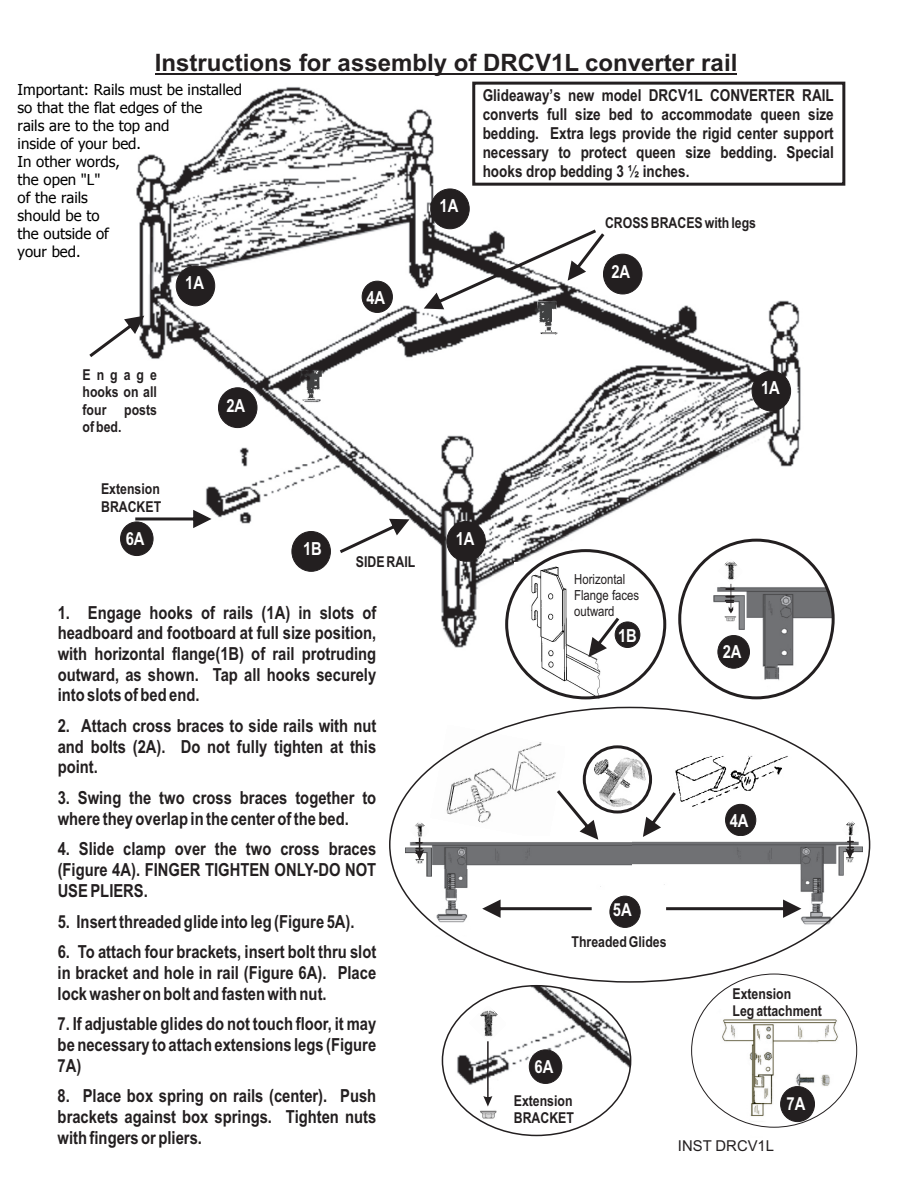
<style>
.page{position:relative;width:918px;height:1188px;background:#fff}
.page>*{position:absolute;margin:0;border:0;box-sizing:border-box;transform-origin:0 0}
.t1{font:700 24px "Arial";color:#231f20}
.t2{font:700 18px/20.5px "Arial Narrow";color:#231f20;text-align:justify}
.t3{font:700 18px "Arial Narrow";color:#fff}
.t4{font:700 16.5px/18.9px "Arial Narrow";color:#231f20;text-align:justify}
.t5{font:15px/18px "Tahoma";color:#000}
.t6{font:700 15px/17.1px "Arial Narrow";color:#231f20}
.t7{font:15px "Arial";color:#231f20}
.t8{font:13.8px/15.8px "Arial Narrow";color:#231f20}
</style>
<div class="page">
<img style="left:717px;top:1009px;width:132px;height:119px">
<div style="left:780px;top:1086px;width:35px;height:36px;background:#231f20;border:1px solid #231f20;border-radius:50%"></div>
<img style="left:675px;top:756px;width:113px;height:54px">
<div style="left:725px;top:804px;width:31px;height:32px;background:#231f20;border:1px solid #231f20;border-radius:50%"></div>
<img style="left:120px;top:74px;width:726px;height:682px">
<svg style="left:304px;top:400px;width:16px;height:2px"></svg>
<svg style="left:540px;top:332px;width:18px;height:3px"></svg>
<svg style="left:89px;top:316px;width:55px;height:41px"></svg>
<svg style="left:424px;top:230px;width:180px;height:79px"></svg>
<svg style="left:135px;top:510px;width:77px;height:18px"></svg>
<svg style="left:340px;top:519px;width:70px;height:34px"></svg>
<hr style="left:155px;top:73px;width:582px;height:1px;background:#231f20">
<div style="left:176px;top:266px;width:39px;height:40px;background:#231f20;border:1px solid #231f20;border-radius:50%"></div>
<div style="left:431px;top:189px;width:38px;height:40px;background:#231f20;border:1px solid #231f20;border-radius:50%"></div>
<div style="left:752px;top:371px;width:39px;height:40px;background:#231f20;border:1px solid #231f20;border-radius:50%"></div>
<div style="left:447px;top:521px;width:39px;height:40px;background:#231f20;border:1px solid #231f20;border-radius:50%"></div>
<div style="left:292px;top:531px;width:39px;height:40px;background:#231f20;border:1px solid #231f20;border-radius:50%"></div>
<div style="left:603px;top:254px;width:39px;height:40px;background:#231f20;border:1px solid #231f20;border-radius:50%"></div>
<div style="left:218px;top:388px;width:39px;height:40px;background:#231f20;border:1px solid #231f20;border-radius:50%"></div>
<div style="left:680px;top:540px;width:153px;height:158px;background:#fff;border-radius:50%"></div>
<img style="left:705px;top:580px;width:128px;height:118px">
<img style="left:713px;top:595px;width:31px;height:35px">
<img style="left:718px;top:561px;width:24px;height:23px">
<svg style="left:725px;top:584px;width:12px;height:38px"></svg>
<div style="left:678px;top:539px;width:157px;height:160px;border:3px solid #231f20;border-radius:50%"></div>
<div style="left:718px;top:635px;width:32px;height:33px;background:#231f20;border:1px solid #231f20;border-radius:50%"></div>
<img style="left:442px;top:986px;width:189px;height:149px;border-radius:50%">
<img style="left:469px;top:1006px;width:37px;height:36px">
<img style="left:480px;top:1109px;width:17px;height:10px">
<svg style="left:483px;top:1041px;width:9px;height:66px"></svg>
<div style="left:529px;top:1050px;width:33px;height:34px;background:#231f20;border:1px solid #231f20;border-radius:50%"></div>
<div style="left:120px;top:522px;width:33px;height:34px;background:#231f20;border:1px solid #231f20;border-radius:50%"></div>
<img style="left:588px;top:748px;width:63px;height:62px">
<div style="left:583px;top:745px;width:69px;height:69px;border:3px solid #231f20;border-radius:50%"></div>
<img style="left:431px;top:725px;width:134px;height:98px">
<div style="left:362px;top:281px;width:31px;height:32px;background:#231f20;border:1px solid #231f20;border-radius:50%"></div>
<img style="left:402px;top:838px;width:230px;height:99px">
<img style="left:406px;top:848px;width:26px;height:29px">
<img style="left:410px;top:822px;width:18px;height:18px">
<svg style="left:415px;top:838px;width:9px;height:25px"></svg>
<div style="left:434px;top:869px;width:36px;height:66px;background:#fff"></div>
<img style="left:434px;top:869px;width:34px;height:55px">
<img style="left:633px;top:841px;width:235px;height:85px">
<img style="left:839px;top:847px;width:24px;height:28px">
<img style="left:846px;top:821px;width:9px;height:15px">
<svg style="left:845px;top:836px;width:9px;height:26px"></svg>
<img style="left:797px;top:870px;width:38px;height:56px">
<svg style="left:643px;top:792px;width:33px;height:45px"></svg>
<svg style="left:557px;top:790px;width:41px;height:50px"></svg>
<div style="left:610px;top:896px;width:30px;height:32px;background:#231f20;border:1px solid #231f20;border-radius:50%"></div>
<svg style="left:482px;top:900px;width:110px;height:18px"></svg>
<svg style="left:666px;top:900px;width:135px;height:18px"></svg>
<img style="left:515px;top:562px;width:96px;height:140px">
<svg style="left:589px;top:618px;width:30px;height:39px"></svg>
<div style="left:505px;top:549px;width:161px;height:150px;border:3px solid #231f20;border-radius:50%"></div>
<div style="left:615px;top:622px;width:25px;height:26px;background:#231f20;border:1px solid #231f20;border-radius:50%"></div>
<div style="left:472px;top:82px;width:373px;height:104px;border:3px solid #231f20"></div>
<h1 class="t1" style="left:155px;top:54px;width:584px">Instructions for assembly of DRCV1L converter rail</h1>
<p class="t5" style="left:18px;top:80px;width:226px">Important: Rails must be installed so that the flat edges of the<br>rails are to the top and<br>inside of your bed.<br>In other words,<br>the open "L"<br>of the rails<br>should be to<br>the outside of<br>your bed.</p>
<p class="t3" style="left:185px;top:276px;width:20px">1A</p>
<p class="t3" style="left:366px;top:291px;width:20px">4A</p>
<p class="t3" style="left:440px;top:199px;width:20px">1A</p>
<p class="t4" style="left:483px;top:87px;width:353px">Glideaway’s new model DRCV1L CONVERTER RAIL converts full size bed to accommodate queen size bedding. Extra legs provide the rigid center support necessary to protect queen size bedding. Special hooks drop bedding 3 ½ inches.</p>
<p class="t6" style="left:605px;top:216px;width:153px">CROSS BRACES with legs</p>
<p class="t3" style="left:611px;top:265px;width:20px">2A</p>
<p class="t6" style="left:83px;top:368px;width:76px;text-align:justify">Engage hooks on all four posts of bed.</p>
<p class="t6" style="left:101px;top:482px;width:62px">Extension<br>BRACKET</p>
<p class="t3" style="left:126px;top:532px;width:20px">6A</p>
<p class="t3" style="left:226px;top:399px;width:20px">2A</p>
<p class="t3" style="left:303px;top:542px;width:20px">1B</p>
<p class="t6" style="left:356px;top:554px;width:61px">SIDE RAIL</p>
<p class="t2" style="left:58px;top:604px;width:320px">1. Engage hooks of rails (1A) in slots of headboard and footboard at full size position, with horizontal flange(1B) of rail protruding outward, as shown. Tap all hooks securely into slots of bed end.</p>
<p class="t2" style="left:58px;top:717px;width:320px">2. Attach cross braces to side rails with nut and bolts (2A). Do not fully tighten at this point.</p>
<p class="t2" style="left:58px;top:789px;width:320px">3. Swing the two cross braces together to where they overlap in the center of the bed.</p>
<p class="t2" style="left:58px;top:841px;width:320px">4. Slide clamp over the two cross braces (Figure 4A). FINGER TIGHTEN ONLY-DO NOT USE PLIERS.</p>
<p class="t2" style="left:58px;top:913px;width:298px">5. Insert threaded glide into leg (Figure 5A).</p>
<p class="t2" style="left:58px;top:943px;width:320px">6. To attach four brackets, insert bolt thru slot in bracket and hole in rail (Figure 6A). Place lock washer on bolt and fasten with nut.</p>
<p class="t2" style="left:58px;top:1015px;width:320px">7. If adjustable glides do not touch floor, it may be necessary to attach extensions legs (Figure 7A)</p>
<p class="t2" style="left:58px;top:1087px;width:320px">8. Place box spring on rails (center). Push brackets against box springs. Tighten nuts with fingers or pliers.</p>
<p class="t3" style="left:456px;top:532px;width:20px">1A</p>
<p class="t8" style="left:574px;top:573px;width:67px">Horizontal<br>Flange faces outward</p>
<p class="t3" style="left:618px;top:629px;width:20px">1B</p>
<p class="t3" style="left:761px;top:381px;width:20px">1A</p>
<p class="t3" style="left:723px;top:645px;width:20px">2A</p>
<p class="t3" style="left:730px;top:814px;width:20px">4A</p>
<p class="t3" style="left:613px;top:903px;width:20px">5A</p>
<p class="t6" style="left:572px;top:934px;width:97px">Threaded Glides</p>
<p class="t3" style="left:535px;top:1060px;width:20px">6A</p>
<p class="t6" style="left:514px;top:1093px;width:62px">Extension<br>BRACKET</p>
<p class="t6" style="left:733px;top:987px;width:91px">Extension<br>Leg attachment</p>
<p class="t7" style="left:678px;top:1141px;width:98px">INST DRCV1L</p>
<p class="t3" style="left:786px;top:1097px;width:20px">7A</p>
</div>
